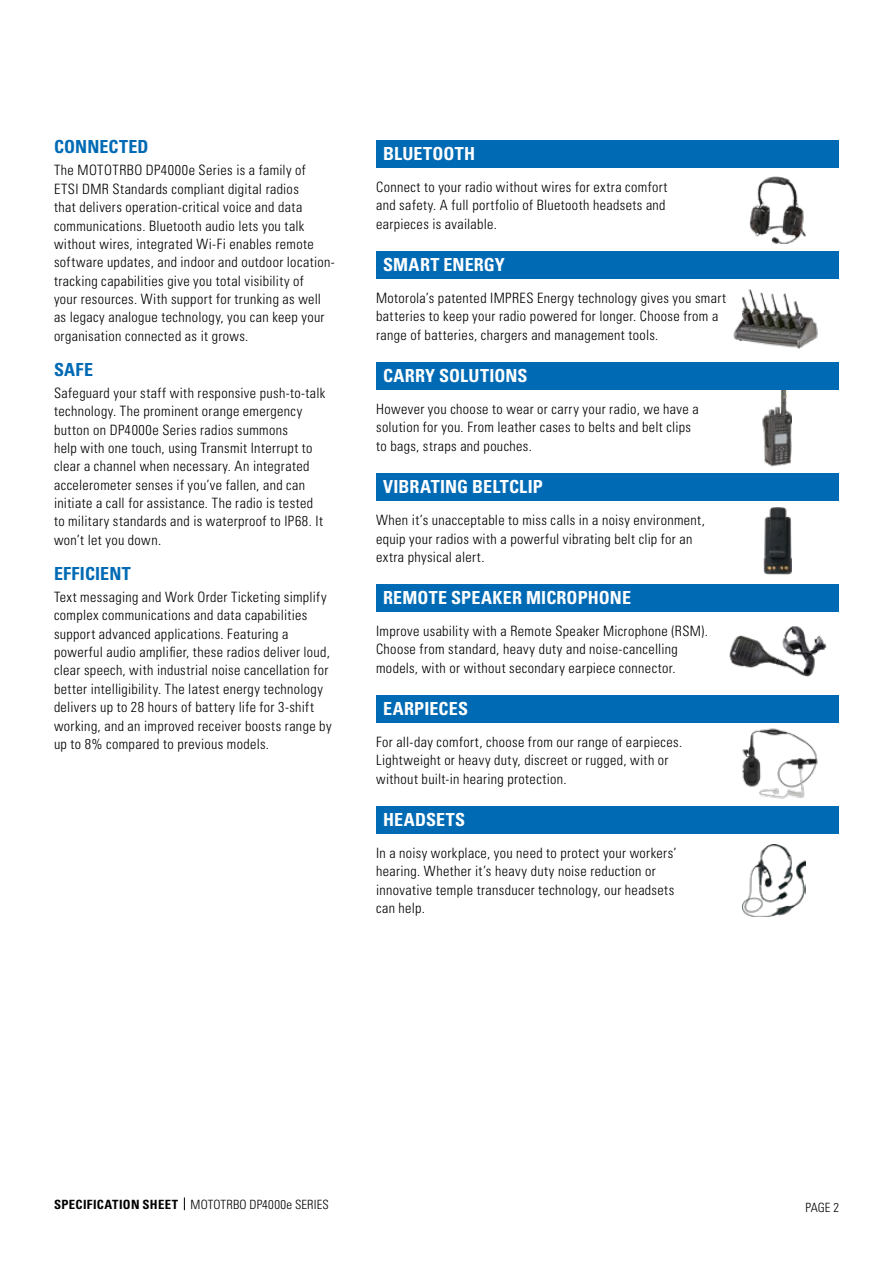
<style>
.page{position:relative;width:893px;height:1263px;background:#fff}
.page>*{position:absolute;margin:0;border:0;box-sizing:border-box;transform-origin:0 0}
.t1{font:700 condensed 18px "Univers LT Std";letter-spacing:.01em;color:#fff}
.t2{font:700 condensed 18px "Univers LT Std";letter-spacing:.01em;color:#006ab4}
.t3{font:300 condensed 14.25px/18.3px "Univers LT Std";letter-spacing:.025em;color:#000}
.t4{font:300 condensed 12.75px "Univers";letter-spacing:.015em;color:#000}
.t5{font:300 condensed 12.75px "Univers LT Std";color:#000}
.s1{font-family:"Univers LT Std";font-weight:700}
</style>
<div class="page">
<img style="left:760px;top:389px;width:32px;height:78px">
<div style="left:376px;top:140px;width:463px;height:27px;background:#006ab4"></div>
<div style="left:376px;top:473px;width:463px;height:27px;background:#006ab4"></div>
<div style="left:376px;top:251px;width:463px;height:27px;background:#006ab4"></div>
<div style="left:376px;top:584px;width:463px;height:27px;background:#006ab4"></div>
<div style="left:376px;top:362px;width:463px;height:27px;background:#006ab4"></div>
<div style="left:376px;top:695px;width:463px;height:27px;background:#006ab4"></div>
<div style="left:376px;top:806px;width:463px;height:27px;background:#006ab4"></div>
<img style="left:749px;top:176px;width:56px;height:67px">
<img style="left:729px;top:626px;width:98px;height:51px">
<img style="left:733px;top:289px;width:85px;height:60px">
<img style="left:736px;top:722px;width:86px;height:77px">
<img style="left:743px;top:845px;width:62px;height:71px">
<img style="left:763px;top:507px;width:29px;height:68px">
<svg style="left:184px;top:1197px;width:1px;height:13px"></svg>
<p class="t2" style="left:54px;top:136px;width:96px">CONNECTED</p>
<p class="t3" style="left:54px;top:161px;width:282px">The MOTOTRBO DP4000e Series is a family of<br>ETSI DMR Standards compliant digital radios<br>that delivers operation-critical voice and data communications. Bluetooth audio lets you talk without wires, integrated Wi-Fi enables remote software updates, and indoor and outdoor location&shy;tracking capabilities give you total visibility of<br>your resources. With support for trunking as well as legacy analogue technology, you can keep your organisation connected as it grows.</p>
<p class="t2" style="left:54px;top:358px;width:41px">SAFE</p>
<p class="t3" style="left:54px;top:384px;width:273px">Safeguard your staff with responsive push-to-talk technology. The prominent orange emergency button on DP4000e Series radios summons<br>help with one touch, using Transmit Interrupt to clear a channel when necessary. An integrated accelerometer senses if you’ve fallen, and can initiate a call for assistance. The radio is tested to military standards and is waterproof to IP68. It won’t let you down.</p>
<p class="t2" style="left:54px;top:562px;width:78px">EFFICIENT</p>
<p class="t3" style="left:54px;top:588px;width:279px">Text messaging and Work Order Ticketing simplify complex communications and data capabilities support advanced applications. Featuring a powerful audio amplifier, these radios deliver loud, clear speech, with industrial noise cancellation for better intelligibility. The latest energy technology delivers up to 28 hours of battery life for 3-shift working, and an improved receiver boosts range by up to 8% compared to previous models.</p>
<p class="t1" style="left:383px;top:143px;width:93px">BLUETOOTH</p>
<p class="t3" style="left:376px;top:178px;width:293px">Connect to your radio without wires for extra comfort and safety. A full portfolio of Bluetooth headsets and earpieces is available.</p>
<p class="t1" style="left:383px;top:254px;width:123px">SMART ENERGY</p>
<p class="t3" style="left:376px;top:289px;width:352px">Motorola’s patented IMPRES Energy technology gives you smart batteries to keep your radio powered for longer. Choose from a range of batteries, chargers and management tools.</p>
<p class="t1" style="left:383px;top:365px;width:146px">CARRY SOLUTIONS</p>
<p class="t3" style="left:376px;top:400px;width:324px">However you choose to wear or carry your radio, we have a solution for you. From leather cases to belts and belt clips to bags, straps and pouches.</p>
<p class="t1" style="left:383px;top:476px;width:161px">VIBRATING BELTCLIP</p>
<p class="t3" style="left:376px;top:511px;width:330px">When it’s unacceptable to miss calls in a noisy environment, equip your radios with a powerful vibrating belt clip for an extra physical alert.</p>
<p class="t1" style="left:383px;top:587px;width:249px">REMOTE SPEAKER MICROPHONE</p>
<p class="t3" style="left:376px;top:622px;width:333px">Improve usability with a Remote Speaker Microphone (RSM).<br>Choose from standard, heavy duty and noise-cancelling models, with or without secondary earpiece connector.</p>
<p class="t1" style="left:383px;top:698px;width:86px">EARPIECES</p>
<p class="t3" style="left:376px;top:733px;width:308px">For all-day comfort, choose from our range of earpieces.<br>Lightweight or heavy duty, discreet or rugged, with or without built-in hearing protection.</p>
<p class="t1" style="left:383px;top:809px;width:84px">HEADSETS</p>
<p class="t3" style="left:376px;top:844px;width:302px">In a noisy workplace, you need to protect your workers’ hearing. Whether it’s heavy duty noise reduction or innovative temple transducer technology, our headsets can help.</p>
<p class="t4" style="left:54px;top:1196px;width:276px"><span class="s1">SPECIFICATION SHEET</span> MOTOTRBO DP4000e SERIES</p>
<p class="t5" style="left:805px;top:1199px;width:35px">PAGE 2</p>
</div>
